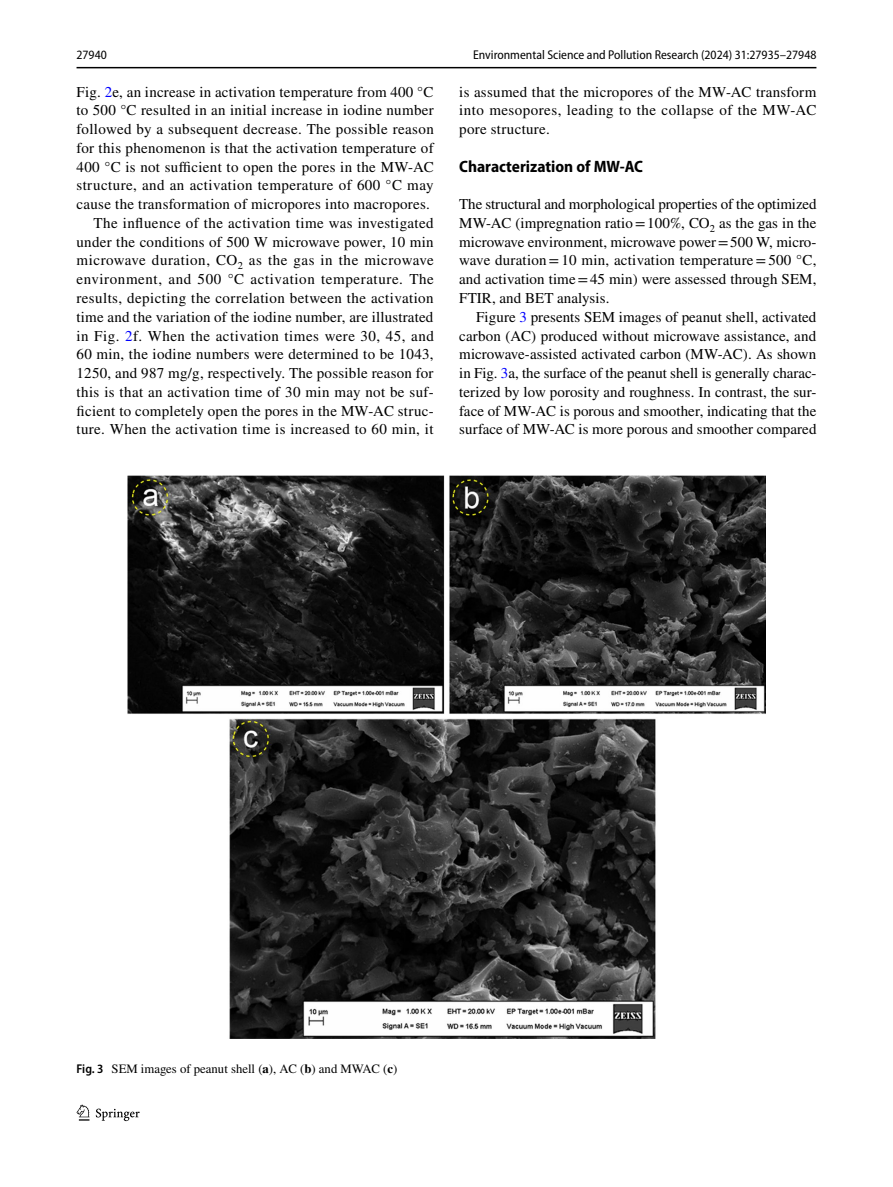
<style>
.page{position:relative;width:893px;height:1187px;background:#fff}
.page>*{position:absolute;margin:0;border:0;box-sizing:border-box;transform-origin:0 0}
.t1{font:700 semi-condensed 16.5px "Myriad Pro";color:#000}
.t2{font:15px/18.8px "STIX";letter-spacing:.02em;color:#000;text-align:justify}
.t3{font:semi-condensed 12.75px "Myriad Pro";color:#000}
.t4{font:12.75px "STIX";color:#000}
.s1{color:#00f}
.s2{font-family:"Myriad Pro";font-weight:600;font-stretch:semi-condensed}
.s3{font-weight:700}
</style>
<div class="page">
<hr style="left:77px;top:67px;width:739px;height:1px;background:#000">
<svg style="left:77px;top:1104px;width:12px;height:16px"></svg>
<svg style="left:96px;top:1108px;width:44px;height:12px"></svg>
<img style="left:128px;top:475px;width:637px;height:563px">
<p class="t3" style="left:77px;top:48px;width:32px">27940</p>
<p class="t3" style="left:473px;top:48px;width:345px">Environmental Science and Pollution Research (2024) 31:27935–27948</p>
<p class="t2" style="left:77px;top:83px;width:359px;text-align:right">Fig. <span class="s1">2</span>e, an increase in activation temperature from 400 °C to 500 °C resulted in an initial increase in iodine number followed by a subsequent decrease. The possible reason for this phenomenon is that the activation temperature of 400 °C is not sufficient to open the pores in the MW-AC structure, and an activation temperature of 600 °C may cause the transformation of micropores into macropores.<br>The influence of the activation time was investigated under the conditions of 500 W microwave power, 10 min microwave duration, CO<sub>2</sub> as the gas in the microwave environment, and 500 °C activation temperature. The results, depicting the correlation between the activation time and the variation of the iodine number, are illustrated in Fig. <span class="s1">2</span>f. When the activation times were 30, 45, and 60 min, the iodine numbers were determined to be 1043, 1250, and 987 mg/g, respectively. The possible reason for this is that an activation time of 30 min may not be suf&shy;ficient to completely open the pores in the MW-AC struc&shy;ture. When the activation time is increased to 60 min, it</p>
<p class="t2" style="left:459px;top:83px;width:359px">is assumed that the micropores of the MW-AC transform into mesopores, leading to the collapse of the MW-AC pore structure.</p>
<p class="t1" style="left:459px;top:157px;width:185px">Characterization of MW‑AC</p>
<p class="t2" style="left:459px;top:196px;width:359px">The structural and morphological properties of the optimized MW-AC (impregnation ratio=100%, CO<sub>2</sub> as the gas in the microwave environment, microwave power=500 W, micro&shy;wave duration=10 min, activation temperature=500 °C, and activation time=45 min) were assessed through SEM, FTIR, and BET analysis.</p>
<p class="t2" style="left:459px;top:308px;width:359px;text-indent:17px">Figure <span class="s1">3</span> presents SEM images of peanut shell, activated carbon (AC) produced without microwave assistance, and microwave-assisted activated carbon (MW-AC). As shown in Fig. <span class="s1">3</span>a, the surface of the peanut shell is generally charac&shy;terized by low porosity and roughness. In contrast, the sur&shy;face of MW-AC is porous and smoother, indicating that the surface of MW-AC is more porous and smoother compared</p>
<p class="t4" style="left:77px;top:1060px;width:322px"><span class="s2">Fig. 3</span> SEM images of peanut shell (<span class="s3">a</span>), AC (<span class="s3">b</span>) and MWAC (<span class="s3">c</span>)</p>
</div>
